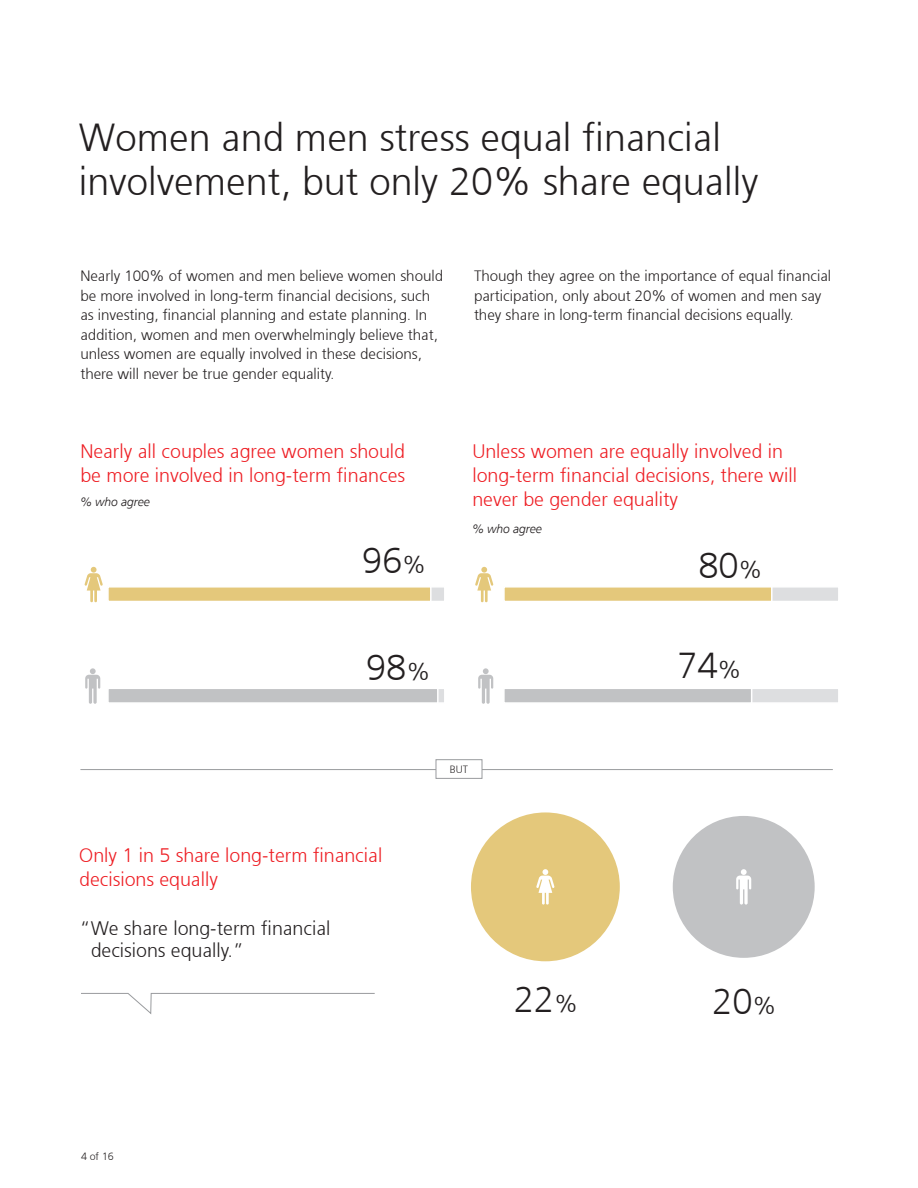
<style>
.page{position:relative;width:918px;height:1188px;background:#fff}
.page>*{position:absolute;margin:0;border:0;box-sizing:border-box;transform-origin:0 0}
.head_26{font:300 39px/43.5px "Frutiger 45";color:#231f20}
.t1{font:300 36px "Frutiger 45";color:#231f20}
._13_16_light_red{font:300 19.5px/24px "Frutiger 45";color:#ee1d23}
.body{font:300 19.5px/22.5px "Frutiger 45";color:#231f20}
.body-2{font:300 15px/19.5px "Frutiger 45";color:#231f20}
._13_16_light_red-2{font:italic 300 12px "Frutiger 45";color:#231f20}
.t2{font:300 10.5px "Frutiger 45";color:#231f20}
.s1{font-size:24px}
</style>
<div class="page">
<svg style="left:85px;top:668px;width:15px;height:36px"></svg>
<svg style="left:478px;top:668px;width:15px;height:36px"></svg>
<svg style="left:84px;top:567px;width:19px;height:36px"></svg>
<svg style="left:475px;top:567px;width:19px;height:36px"></svg>
<div style="left:107px;top:586px;width:339px;height:16px;background:#dddee0;border:2px solid #fff"></div>
<div style="left:503px;top:586px;width:337px;height:16px;background:#dddee0;border:2px solid #fff"></div>
<div style="left:503px;top:586px;width:270px;height:16px;background:#e4c87b;border:2px solid #fff"></div>
<div style="left:107px;top:586px;width:325px;height:16px;background:#e4c87b;border:2px solid #fff"></div>
<div style="left:107px;top:688px;width:339px;height:16px;background:#dddee0;border:2px solid #fff"></div>
<div style="left:503px;top:688px;width:337px;height:16px;background:#dddee0;border:2px solid #fff"></div>
<div style="left:503px;top:688px;width:249px;height:16px;background:#c1c2c4;border:2px solid #fff"></div>
<div style="left:107px;top:688px;width:332px;height:16px;background:#c1c2c4;border:2px solid #fff"></div>
<div style="left:673px;top:816px;width:142px;height:142px;background:#c1c2c4;border-radius:71px"></div>
<div style="left:471px;top:812px;width:149px;height:149px;background:#e4c87b;border-radius:74px"></div>
<svg style="left:536px;top:869px;width:19px;height:36px"></svg>
<svg style="left:736px;top:869px;width:15px;height:36px"></svg>
<hr style="left:80px;top:769px;width:753px;height:1px;background:#999b9e">
<div style="left:436px;top:760px;width:46px;height:19px;background:#fff;border:1px solid #999b9e"></div>
<svg style="left:81px;top:993px;width:294px;height:21px"></svg>
<p class="head_26" style="left:79px;top:116px;width:681px">Women and men stress equal financial involvement, but only 20% share equally</p>
<p class="body-2" style="left:80px;top:266px;width:364px">Nearly 100% of women and men believe women should be more involved in long-term financial decisions, such as investing, financial planning and estate planning. In addition, women and men overwhelmingly believe that, unless women are equally involved in these decisions, there will never be true gender equality.</p>
<p class="body-2" style="left:474px;top:266px;width:359px">Though they agree on the importance of equal financial participation, only about 20% of women and men say they share in long-term financial decisions equally.</p>
<p class="_13_16_light_red" style="left:80px;top:439px;width:326px">Nearly all couples agree women should be more involved in long-term finances</p>
<p class="_13_16_light_red-2" style="left:80px;top:494px;width:71px">% who agree</p>
<p class="_13_16_light_red" style="left:472px;top:439px;width:326px">Unless women are equally involved in long-term financial decisions, there will never be gender equality</p>
<p class="_13_16_light_red-2" style="left:472px;top:521px;width:71px">% who agree</p>
<p class="t1" style="left:362px;top:540px;width:66px">96<span class="s1">%</span></p>
<p class="t1" style="left:699px;top:545px;width:66px">80<span class="s1">%</span></p>
<p class="t1" style="left:366px;top:647px;width:66px">98<span class="s1">%</span></p>
<p class="t1" style="left:678px;top:645px;width:66px">74<span class="s1">%</span></p>
<p class="_13_16_light_red" style="left:79px;top:843px;width:305px">Only 1 in 5 share long-term financial decisions equally</p>
<p class="body" style="left:91px;top:917px;width:241px;text-indent:-11px">“We share long-term financial decisions equally.”</p>
<p class="t2" style="left:81px;top:1150px;width:34px">4 of 16</p>
<p class="t2" style="left:450px;top:763px;width:20px">BUT</p>
<p class="t1" style="left:514px;top:979px;width:66px">22<span class="s1">%</span></p>
<p class="t1" style="left:712px;top:981px;width:66px">20<span class="s1">%</span></p>
</div>
